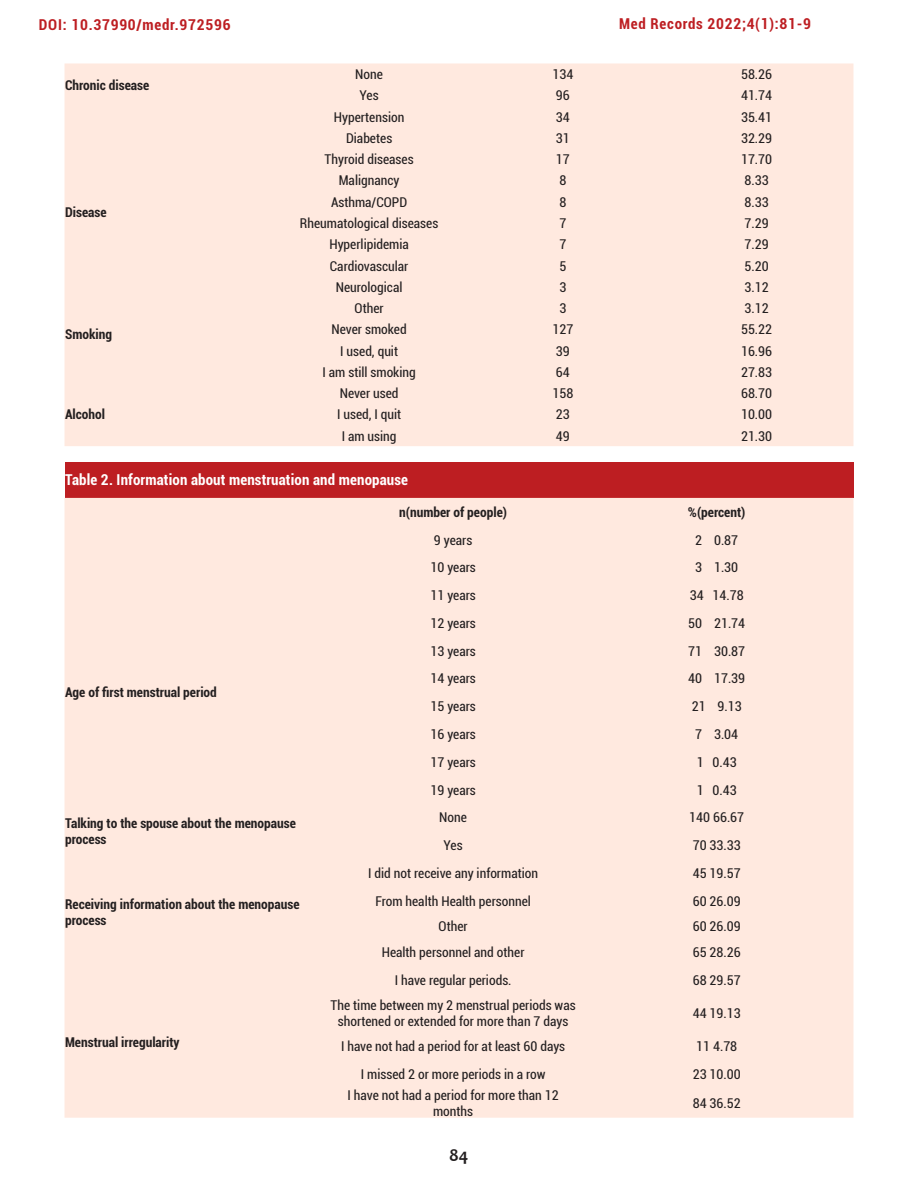
<style>
.page{position:relative;width:918px;height:1188px;background:#fff}
.page>*{position:absolute;margin:0;border:0;box-sizing:border-box;transform-origin:0 0}
.t1{font:700 18px "Candara";color:#231f20}
.t2{font:700 condensed 15px "Roboto";letter-spacing:.05em;color:#bd1e22}
.t3{font:700 condensed 15px "Roboto";letter-spacing:.01em;color:#fff}
.tablo_içerik{font:condensed 13.5px/16.2px "Roboto";color:#231f20;text-align:center}
.tablo_içerik-2{font:700 condensed 13.5px/16.2px "Roboto";color:#231f20}
</style>
<div class="page">
<div style="left:65px;top:63px;width:788px;height:383px;background:#ffe9df"></div>
<div style="left:65px;top:462px;width:788px;height:36px;background:#bd1e22"></div>
<div style="left:65px;top:498px;width:788px;height:620px;background:#ffe9df"></div>
<p class="t2" style="left:39px;top:14px;width:193px">DOI: 10.37990/medr.972596</p>
<p class="t2" style="left:619px;top:13px;width:194px">Med Records 2022;4(1):81-9</p>
<p class="tablo_içerik-2" style="left:65px;top:76px;width:86px">Chronic disease</p>
<p class="tablo_içerik-2" style="left:65px;top:204px;width:43px">Disease</p>
<p class="tablo_içerik" style="left:355px;top:66px;width:29px">None</p>
<p class="tablo_içerik" style="left:552px;top:66px;width:22px">134</p>
<p class="tablo_içerik" style="left:741px;top:66px;width:33px">58.26</p>
<p class="tablo_içerik" style="left:360px;top:87px;width:21px">Yes</p>
<p class="tablo_içerik" style="left:556px;top:87px;width:15px">96</p>
<p class="tablo_içerik" style="left:741px;top:87px;width:33px">41.74</p>
<p class="tablo_içerik" style="left:334px;top:108px;width:72px">Hypertension</p>
<p class="tablo_içerik" style="left:556px;top:108px;width:15px">34</p>
<p class="tablo_içerik" style="left:741px;top:108px;width:33px">35.41</p>
<p class="tablo_içerik" style="left:346px;top:130px;width:48px">Diabetes</p>
<p class="tablo_içerik" style="left:556px;top:130px;width:15px">31</p>
<p class="tablo_içerik" style="left:741px;top:130px;width:33px">32.29</p>
<p class="tablo_içerik" style="left:325px;top:151px;width:91px">Thyroid diseases</p>
<p class="tablo_içerik" style="left:556px;top:151px;width:15px">17</p>
<p class="tablo_içerik" style="left:741px;top:151px;width:33px">17.70</p>
<p class="tablo_içerik" style="left:339px;top:172px;width:62px">Malignancy</p>
<p class="tablo_içerik" style="left:559px;top:172px;width:8px">8</p>
<p class="tablo_içerik" style="left:745px;top:172px;width:26px">8.33</p>
<p class="tablo_içerik" style="left:331px;top:193px;width:78px">Asthma/COPD</p>
<p class="tablo_içerik" style="left:559px;top:193px;width:8px">8</p>
<p class="tablo_içerik" style="left:745px;top:193px;width:26px">8.33</p>
<p class="tablo_içerik" style="left:300px;top:215px;width:140px">Rheumatological diseases</p>
<p class="tablo_içerik" style="left:559px;top:215px;width:8px">7</p>
<p class="tablo_içerik" style="left:745px;top:215px;width:26px">7.29</p>
<p class="tablo_içerik" style="left:329px;top:236px;width:81px">Hyperlipidemia</p>
<p class="tablo_içerik" style="left:559px;top:236px;width:8px">7</p>
<p class="tablo_içerik" style="left:745px;top:236px;width:26px">7.29</p>
<p class="tablo_içerik" style="left:330px;top:257px;width:80px">Cardiovascular</p>
<p class="tablo_içerik" style="left:559px;top:257px;width:8px">5</p>
<p class="tablo_içerik" style="left:745px;top:257px;width:26px">5.20</p>
<p class="tablo_içerik" style="left:336px;top:278px;width:68px">Neurological</p>
<p class="tablo_içerik" style="left:559px;top:278px;width:8px">3</p>
<p class="tablo_içerik" style="left:745px;top:278px;width:26px">3.12</p>
<p class="tablo_içerik" style="left:355px;top:300px;width:31px">Other</p>
<p class="tablo_içerik" style="left:559px;top:300px;width:8px">3</p>
<p class="tablo_içerik" style="left:745px;top:300px;width:26px">3.12</p>
<p class="tablo_içerik-2" style="left:65px;top:326px;width:49px">Smoking</p>
<p class="tablo_içerik" style="left:332px;top:321px;width:77px">Never smoked</p>
<p class="tablo_içerik" style="left:552px;top:321px;width:22px">127</p>
<p class="tablo_içerik" style="left:741px;top:321px;width:33px">55.22</p>
<p class="tablo_içerik" style="left:340px;top:342px;width:59px">I used, quit</p>
<p class="tablo_içerik" style="left:556px;top:342px;width:15px">39</p>
<p class="tablo_içerik" style="left:741px;top:342px;width:33px">16.96</p>
<p class="tablo_içerik" style="left:322px;top:363px;width:95px">I am still smoking</p>
<p class="tablo_içerik" style="left:556px;top:363px;width:15px">64</p>
<p class="tablo_içerik" style="left:741px;top:363px;width:33px">27.83</p>
<p class="tablo_içerik-2" style="left:65px;top:406px;width:42px">Alcohol</p>
<p class="tablo_içerik" style="left:340px;top:385px;width:60px">Never used</p>
<p class="tablo_içerik" style="left:552px;top:385px;width:22px">158</p>
<p class="tablo_içerik" style="left:741px;top:385px;width:33px">68.70</p>
<p class="tablo_içerik" style="left:337px;top:406px;width:66px">I used, I quit</p>
<p class="tablo_içerik" style="left:556px;top:406px;width:15px">23</p>
<p class="tablo_içerik" style="left:741px;top:406px;width:33px">10.00</p>
<p class="tablo_içerik" style="left:342px;top:427px;width:56px">I am using</p>
<p class="tablo_içerik" style="left:556px;top:427px;width:15px">49</p>
<p class="tablo_içerik" style="left:741px;top:427px;width:33px">21.30</p>
<p class="t3" style="left:65px;top:469px;width:344px">Table 2. Information about menstruation and menopause</p>
<p class="tablo_içerik-2" style="left:399px;top:503px;width:109px">n(number of people)</p>
<p class="tablo_içerik-2" style="left:688px;top:503px;width:59px">%(percent)</p>
<p class="tablo_içerik" style="left:434px;top:531px;width:40px">9 years</p>
<p class="tablo_içerik" style="left:695px;top:531px;width:45px">2 0.87</p>
<p class="tablo_içerik" style="left:430px;top:559px;width:47px">10 years</p>
<p class="tablo_içerik" style="left:695px;top:559px;width:45px">3 1.30</p>
<p class="tablo_içerik-2" style="left:65px;top:684px;width:153px">Age of first menstrual period</p>
<p class="tablo_içerik-2" style="left:65px;top:815px;width:232px">Talking to the spouse about the menopause process</p>
<p class="tablo_içerik-2" style="left:65px;top:896px;width:236px">Receiving information about the menopause process</p>
<p class="tablo_içerik-2" style="left:65px;top:1033px;width:116px">Menstrual irregularity</p>
<p class="tablo_içerik" style="left:430px;top:587px;width:47px">11 years</p>
<p class="tablo_içerik" style="left:690px;top:587px;width:55px">34 14.78</p>
<p class="tablo_içerik" style="left:430px;top:615px;width:47px">12 years</p>
<p class="tablo_içerik" style="left:688px;top:615px;width:58px">50 21.74</p>
<p class="tablo_içerik" style="left:430px;top:642px;width:47px">13 years</p>
<p class="tablo_içerik" style="left:688px;top:642px;width:58px">71 30.87</p>
<p class="tablo_içerik" style="left:430px;top:670px;width:47px">14 years</p>
<p class="tablo_içerik" style="left:688px;top:670px;width:58px">40 17.39</p>
<p class="tablo_içerik" style="left:430px;top:698px;width:47px">15 years</p>
<p class="tablo_içerik" style="left:692px;top:698px;width:52px">21 9.13</p>
<p class="tablo_içerik" style="left:430px;top:726px;width:47px">16 years</p>
<p class="tablo_içerik" style="left:695px;top:726px;width:45px">7 3.04</p>
<p class="tablo_içerik" style="left:430px;top:753px;width:47px">17 years</p>
<p class="tablo_içerik" style="left:697px;top:753px;width:42px">1 0.43</p>
<p class="tablo_içerik" style="left:430px;top:781px;width:47px">19 years</p>
<p class="tablo_içerik" style="left:697px;top:781px;width:42px">1 0.43</p>
<p class="tablo_içerik" style="left:439px;top:809px;width:29px">None</p>
<p class="tablo_içerik" style="left:689px;top:809px;width:57px">140 66.67</p>
<p class="tablo_içerik" style="left:444px;top:837px;width:21px">Yes</p>
<p class="tablo_içerik" style="left:693px;top:837px;width:50px">70 33.33</p>
<p class="tablo_içerik" style="left:368px;top:864px;width:171px">I did not receive any information</p>
<p class="tablo_içerik" style="left:693px;top:864px;width:50px">45 19.57</p>
<p class="tablo_içerik" style="left:375px;top:892px;width:157px">From health Health personnel</p>
<p class="tablo_içerik" style="left:693px;top:892px;width:50px">60 26.09</p>
<p class="tablo_içerik" style="left:439px;top:918px;width:31px">Other</p>
<p class="tablo_içerik" style="left:693px;top:918px;width:50px">60 26.09</p>
<p class="tablo_içerik" style="left:382px;top:943px;width:144px">Health personnel and other</p>
<p class="tablo_içerik" style="left:693px;top:943px;width:50px">65 28.26</p>
<p class="tablo_içerik" style="left:395px;top:971px;width:118px">I have regular periods.</p>
<p class="tablo_içerik" style="left:693px;top:971px;width:50px">68 29.57</p>
<p class="tablo_içerik" style="left:331px;top:996px;width:247px">The time between my 2 menstrual periods was shortened or extended for more than 7 days</p>
<p class="tablo_içerik" style="left:693px;top:1005px;width:50px">44 19.13</p>
<p class="tablo_içerik" style="left:341px;top:1038px;width:226px">I have not had a period for at least 60 days</p>
<p class="tablo_içerik" style="left:696px;top:1038px;width:43px">11 4.78</p>
<p class="tablo_içerik" style="left:361px;top:1066px;width:186px">I missed 2 or more periods in a row</p>
<p class="tablo_içerik" style="left:693px;top:1066px;width:50px">23 10.00</p>
<p class="tablo_içerik" style="left:348px;top:1086px;width:213px">I have not had a period for more than 12 months</p>
<p class="tablo_içerik" style="left:693px;top:1094px;width:50px">84 36.52</p>
<h1 class="t1" style="left:449px;top:1143px;width:21px">84</h1>
</div>
